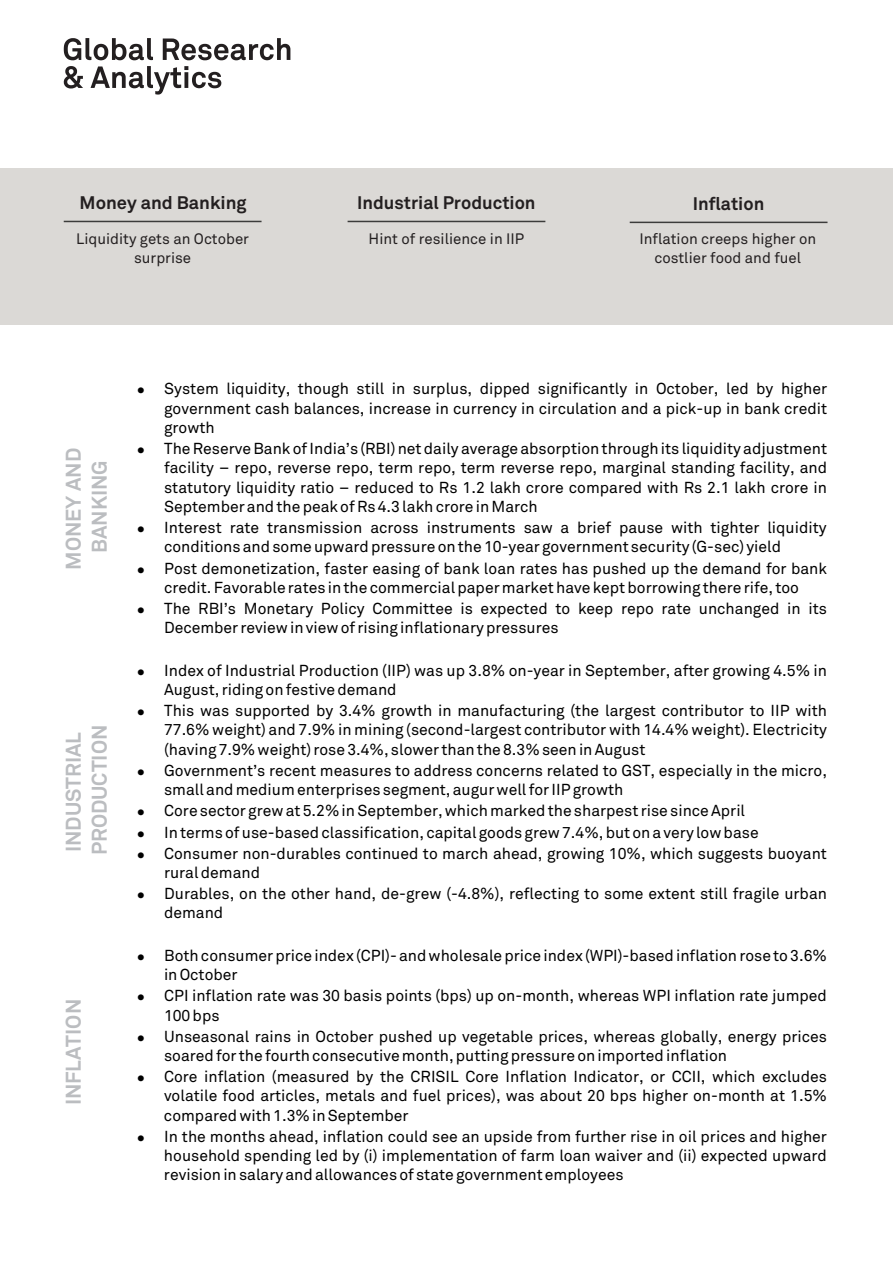
<style>
.page{position:relative;width:893px;height:1263px;background:#fff}
.page>*{position:absolute;margin:0;border:0;box-sizing:border-box;transform-origin:0 0}
.t1{font:700 21px/25.7px "Akkurat Pro";color:#bbbdc0;text-align:center}
.t2{font:700 18px "Akkurat Pro";color:#231f20}
.t3{font:15.75px/19.2px "Akkurat Pro";color:#000}
.t4{font:15px/18.3px "Akkurat Pro";color:#231f20;text-align:center}
</style>
<div class="page">
<div style="left:0;top:168px;width:893px;height:156px;background:#dbd9d6"></div>
<svg style="left:64px;top:38px;width:226px;height:22px"></svg>
<svg style="left:64px;top:66px;width:157px;height:29px"></svg>
<svg style="left:347px;top:220px;width:199px;height:3px"></svg>
<svg style="left:63px;top:220px;width:199px;height:3px"></svg>
<svg style="left:629px;top:221px;width:199px;height:3px"></svg>
<p class="t2" style="left:80px;top:196px;width:169px">Money and Banking</p>
<p class="t4" style="left:76px;top:231px;width:174px">Liquidity gets an October surprise</p>
<p class="t2" style="left:357px;top:196px;width:180px">Industrial Production</p>
<p class="t4" style="left:369px;top:231px;width:157px">Hint of resilience in IIP</p>
<p class="t2" style="left:693px;top:197px;width:73px">Inflation</p>
<p class="t4" style="left:639px;top:231px;width:178px">Inflation creeps higher on costlier food and fuel</p>
<h1 class="t1" style="left:63px;top:570px;width:123px;rotate:-90deg">MONEY AND<br>BANKING</h1>
<h1 class="t1" style="left:63px;top:855px;width:132px;text-align:left;rotate:-90deg">INDUSTRIAL<br>PRODUCTION</h1>
<h1 class="t1" style="left:63px;top:1105px;width:108px;rotate:-90deg">INFLATION</h1>
<p class="t3" style="left:164px;top:381px;width:664px;text-align:justify;text-indent:-27px">● System liquidity, though still in surplus, dipped significantly in October, led by higher government cash balances, increase in currency in circulation and a pick-up in bank credit growth</p>
<p class="t3" style="left:164px;top:440px;width:664px;text-align:justify;text-indent:-27px">● The Reserve Bank of India’s (RBI) net daily average absorption through its liquidity adjustment facility – repo, reverse repo, term repo, term reverse repo, marginal standing facility, and statutory liquidity ratio – reduced to Rs 1.2 lakh crore compared with Rs 2.1 lakh crore in September and the peak of Rs 4.3 lakh crore in March</p>
<p class="t3" style="left:164px;top:519px;width:664px;text-indent:-27px">● Interest rate transmission across instruments saw a brief pause with tighter liquidity conditions and some upward pressure on the 10-year government security (G-sec) yield</p>
<p class="t3" style="left:137px;top:560px;width:691px;text-align:center">● Post demonetization, faster easing of bank loan rates has pushed up the demand for bank credit. Favorable rates in the commercial paper market have kept borrowing there rife, too</p>
<p class="t3" style="left:164px;top:600px;width:664px;text-indent:-27px">● The RBI’s Monetary Policy Committee is expected to keep repo rate unchanged in its<br>December review in view of rising inflationary pressures</p>
<p class="t3" style="left:164px;top:662px;width:664px;text-indent:-27px">● Index of Industrial Production (IIP) was up 3.8% on-year in September, after growing 4.5% in<br>August, riding on festive demand</p>
<p class="t3" style="left:164px;top:702px;width:664px;text-align:justify;text-indent:-27px">● This was supported by 3.4% growth in manufacturing (the largest contributor to IIP with 77.6% weight) and 7.9% in mining (second-largest contributor with 14.4% weight). Electricity (having 7.9% weight) rose 3.4%, slower than the 8.3% seen in August</p>
<p class="t3" style="left:164px;top:762px;width:664px;text-indent:-27px">● Government’s recent measures to address concerns related to GST, especially in the micro, small and medium enterprises segment, augur well for IIP growth</p>
<p class="t3" style="left:137px;top:802px;width:609px">● Core sector grew at 5.2% in September, which marked the sharpest rise since April</p>
<p class="t3" style="left:137px;top:824px;width:623px">● In terms of use-based classification, capital goods grew 7.4%, but on a very low base</p>
<p class="t3" style="left:164px;top:845px;width:664px;text-indent:-27px">● Consumer non-durables continued to march ahead, growing 10%, which suggests buoyant rural demand</p>
<p class="t3" style="left:164px;top:885px;width:664px;text-indent:-27px">● Durables, on the other hand, de-grew (-4.8%), reflecting to some extent still fragile urban demand</p>
<p class="t3" style="left:164px;top:947px;width:664px;text-indent:-27px">● Both consumer price index (CPI)- and wholesale price index (WPI)-based inflation rose to 3.6% in October</p>
<p class="t3" style="left:164px;top:987px;width:664px;text-indent:-27px">● CPI inflation rate was 30 basis points (bps) up on-month, whereas WPI inflation rate jumped<br>100 bps</p>
<p class="t3" style="left:164px;top:1028px;width:664px;text-indent:-27px">● Unseasonal rains in October pushed up vegetable prices, whereas globally, energy prices soared for the fourth consecutive month, putting pressure on imported inflation</p>
<p class="t3" style="left:164px;top:1068px;width:664px;text-align:justify;text-indent:-27px">● Core inflation (measured by the CRISIL Core Inflation Indicator, or CCII, which excludes volatile food articles, metals and fuel prices), was about 20 bps higher on-month at 1.5% compared with 1.3% in September</p>
<p class="t3" style="left:164px;top:1128px;width:664px;text-align:justify;text-indent:-27px">● In the months ahead, inflation could see an upside from further rise in oil prices and higher household spending led by (i) implementation of farm loan waiver and (ii) expected upward revision in salary and allowances of state government employees</p>
</div>
